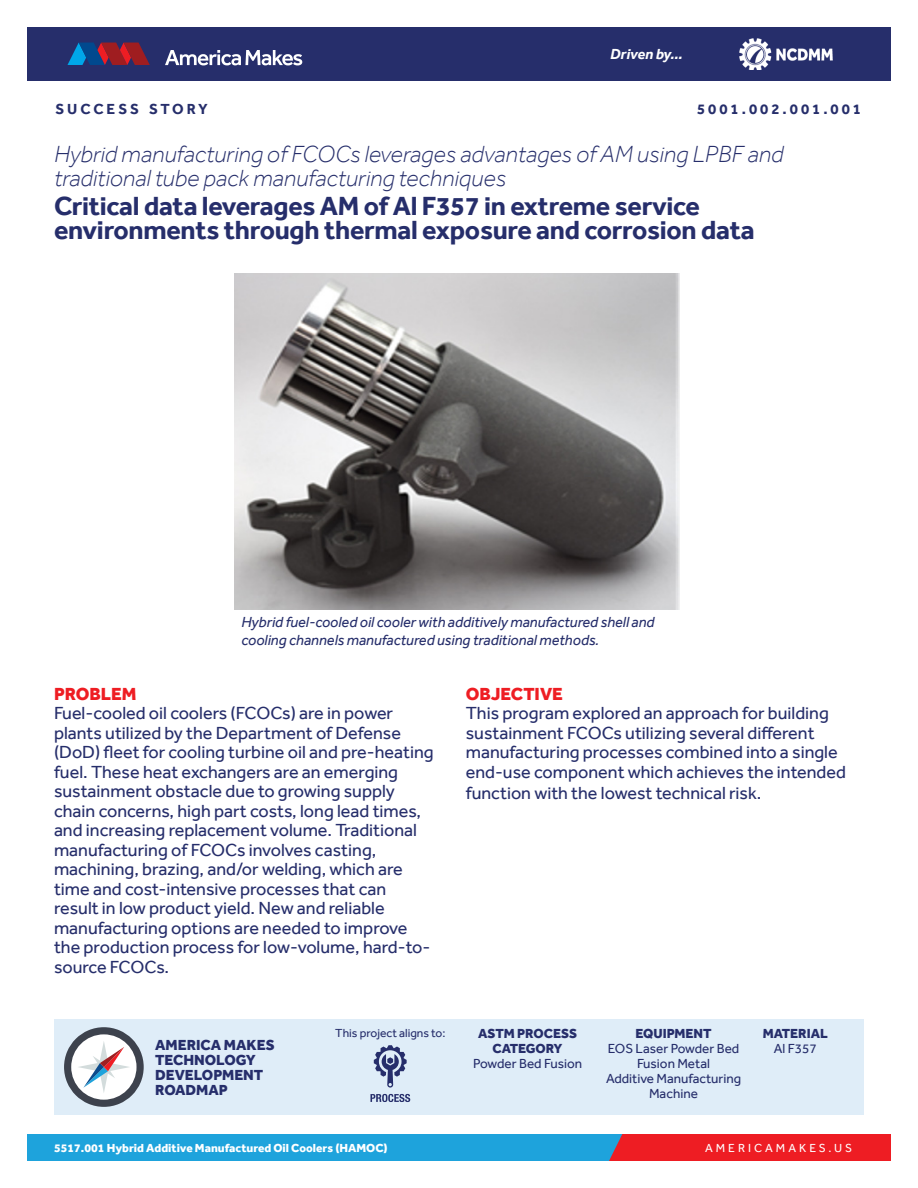
<style>
.page{position:relative;width:918px;height:1188px;background:#fff}
.page>*{position:absolute;margin:0;border:0;box-sizing:border-box;transform-origin:0 0}
._1-Innovation_Statem{font:700 27px/24px "Effra";letter-spacing:-.01em;color:#262e6b}
._1-Innovation_Statem-2{font:italic 300 24px/24px "Effra";color:#262e6b}
.Body_Copy{font:18px/19.5px "Effra";color:#262e6b}
.Red_Heading{font:800 18px "Effra";color:#ee1d23}
.t1{font:italic 15px/18px "Effra";color:#262e6b}
.t2{font:800 15px/15px "Effra";color:#262e6b}
.t3{font:700 15px "Effra";letter-spacing:.2em;color:#262e6b}
.t4{font:italic 700 15px "Effra";letter-spacing:-.005em;color:#fff}
.Footer-ASTM___Mat_l{font:13.5px/15px "Effra";color:#262e6b;text-align:center}
.Footer-ASTM___Matl_H{font:800 13.5px "Effra";color:#262e6b}
.t5{font:800 12px "Effra";color:#fff}
.t6{font:12px "Effra";color:#262e6b}
.t7{font:12px "Effra";letter-spacing:.25em;color:#fff}
.s1{font-weight:800;color:#ee1d23}
</style>
<div class="page">
<div style="left:27px;top:1134px;width:840px;height:27px;background:#1ea3dc"></div>
<div style="left:609px;top:1134px;width:282px;height:27px;background:#ee1d23"></div>
<div style="left:27px;top:27px;width:864px;height:54px;background:#262e6b"></div>
<svg style="left:67px;top:43px;width:83px;height:22px"></svg>
<svg style="left:165px;top:50px;width:137px;height:15px"></svg>
<img style="left:740px;top:38px;width:92px;height:32px">
<div style="left:54px;top:1020px;width:810px;height:95px;background:#dfedf8"></div>
<svg style="left:64px;top:1027px;width:80px;height:80px"></svg>
<img style="left:234px;top:273px;width:445px;height:336px">
<svg style="left:374px;top:1045px;width:33px;height:43px"></svg>
<svg style="left:370px;top:1094px;width:40px;height:8px"></svg>
<p class="t4" style="left:610px;top:45px;width:74px">Driven by...</p>
<p class="t3" style="left:55px;top:100px;width:154px">SUCCESS STORY</p>
<p class="t3" style="left:697px;top:100px;width:166px">5001.002.001.001</p>
<p class="_1-Innovation_Statem-2" style="left:54px;top:142px;width:731px">Hybrid manufacturing of FCOCs leverages advantages of AM using LPBF and traditional tube pack manufacturing techniques</p>
<p class="_1-Innovation_Statem" style="left:54px;top:194px;width:702px">Critical data leverages AM of Al F357 in extreme service environments through thermal exposure and corrosion data</p>
<p class="t1" style="left:241px;top:613px;width:415px">Hybrid fuel-cooled oil cooler with additively manufactured shell and cooling channels manufactured using traditional methods.</p>
<p class="Red_Heading" style="left:54px;top:683px;width:84px">PROBLEM</p>
<p class="Body_Copy" style="left:54px;top:704px;width:381px">Fuel-cooled oil coolers (FCOCs) are in power plants utilized by the Department of Defense (DoD) fleet for cooling turbine oil and pre-heating fuel. These heat exchangers are an emerging sustainment obstacle due to growing supply chain concerns, high part costs, long lead times, and increasing replacement volume. Traditional manufacturing of FCOCs involves casting, machining, brazing, and/or welding, which are time and cost-intensive processes that can result in low product yield. New and reliable manufacturing options are needed to improve the production process for low-volume, hard-to&shy;source FCOCs.</p>
<p class="Body_Copy" style="left:466px;top:684px;width:382px"><span class="s1">OBJECTIVE<br></span>This program explored an approach for building sustainment FCOCs utilizing several different manufacturing processes combined into a single end-use component which achieves the intended function with the lowest technical risk.</p>
<p class="t2" style="left:155px;top:1037px;width:121px">AMERICA MAKES<br>TECHNOLOGY<br>DEVELOPMENT<br>ROADMAP</p>
<p class="t6" style="left:335px;top:1026px;width:112px">This project aligns to:</p>
<p class="Footer-ASTM___Matl_H" style="left:478px;top:1026px;width:100px">ASTM PROCESS</p>
<p class="Footer-ASTM___Matl_H" style="left:493px;top:1041px;width:72px">CATEGORY</p>
<p class="Footer-ASTM___Mat_l" style="left:473px;top:1056px;width:111px">Powder Bed Fusion</p>
<p class="t5" style="left:54px;top:1140px;width:335px">5517.001 Hybrid Additive Manufactured Oil Coolers (HAMOC)</p>
<p class="Footer-ASTM___Matl_H" style="left:635px;top:1026px;width:78px">EQUIPMENT</p>
<p class="Footer-ASTM___Mat_l" style="left:606px;top:1041px;width:137px">EOS Laser Powder Bed<br>Fusion Metal<br>Additive Manufacturing<br>Machine</p>
<p class="Footer-ASTM___Matl_H" style="left:763px;top:1026px;width:66px">MATERIAL</p>
<p class="Footer-ASTM___Mat_l" style="left:774px;top:1041px;width:45px">Al F357</p>
<p class="t7" style="left:705px;top:1140px;width:149px">AMERICAMAKES.US</p>
</div>
